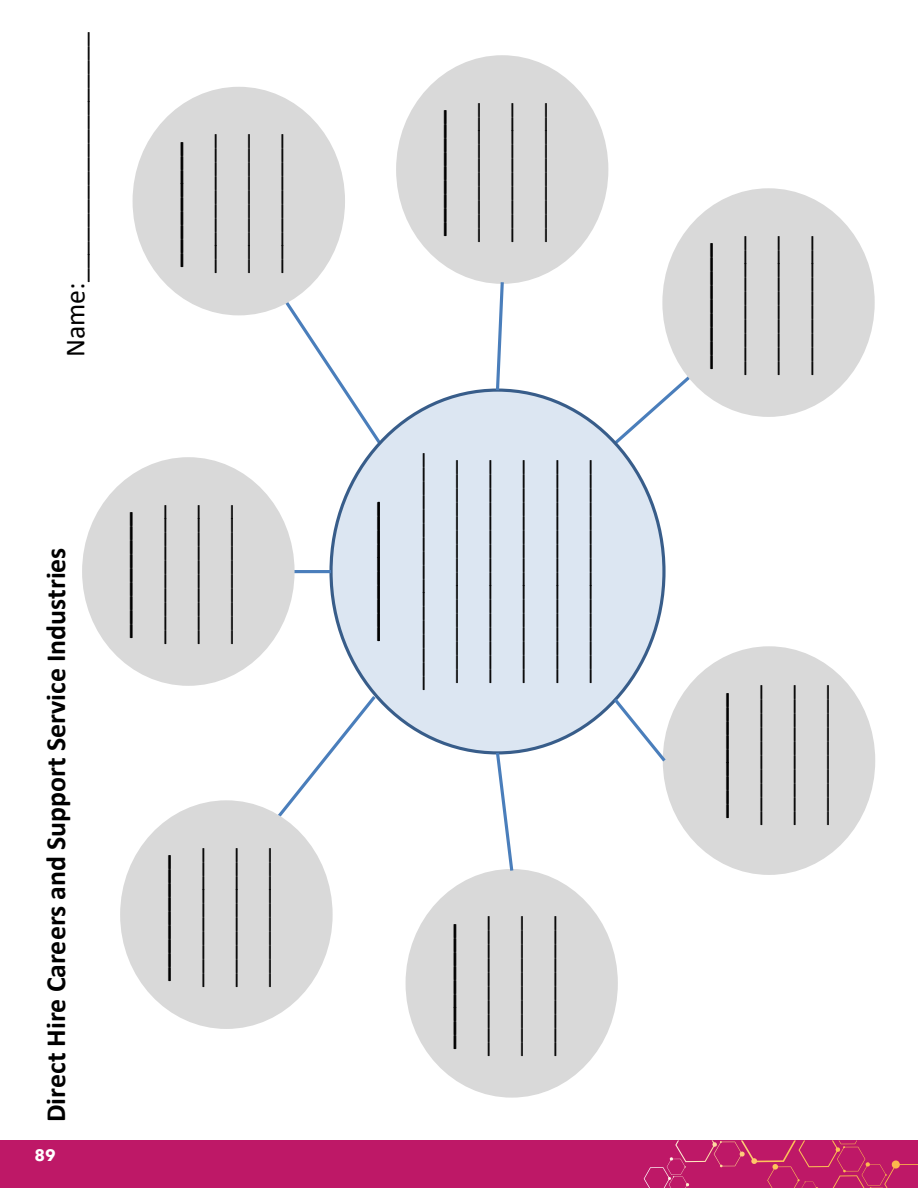
<style>
.page{position:relative;width:918px;height:1188px;background:#fff}
.page>*{position:absolute;margin:0;border:0;box-sizing:border-box;transform-origin:0 0}
.t1{font:27.9px/33.5px "Calibri";color:#000;text-align:justify}
.t2{font:700 27.9px "Calibri";color:#000}
.t3{font:700 16.5px "Avenir Next LT Pro";color:#fff}
</style>
<div class="page">
<div style="left:0;top:1140px;width:918px;height:48px;background:#be1867"></div>
<svg style="left:644px;top:1140px;width:274px;height:48px"></svg>
<svg style="left:276px;top:289px;width:108px;height:159px"></svg>
<svg style="left:611px;top:368px;width:88px;height:80px"></svg>
<svg style="left:271px;top:693px;width:108px;height:132px"></svg>
<div style="left:331px;top:390px;width:333px;height:363px;background:#dce6f2;border-radius:50%"></div>
<svg style="left:378px;top:502px;width:2px;height:139px"></svg>
<hr style="left:255px;top:570px;width:76px;height:3px;background:#4a7ebb">
<div style="left:84px;top:459px;width:209px;height:225px;background:#d9d9d9;border-radius:50%"></div>
<div style="left:122px;top:802px;width:209px;height:225px;background:#d9d9d9;border-radius:50%"></div>
<div style="left:407px;top:871px;width:209px;height:225px;background:#d9d9d9;border-radius:50%"></div>
<div style="left:664px;top:648px;width:210px;height:225px;background:#d9d9d9;border-radius:50%"></div>
<div style="left:664px;top:190px;width:209px;height:225px;background:#d9d9d9;border-radius:50%"></div>
<div style="left:398px;top:57px;width:209px;height:225px;background:#d9d9d9;border-radius:50%"></div>
<div style="left:134px;top:88px;width:209px;height:226px;background:#d9d9d9;border-radius:50%"></div>
<svg style="left:494px;top:750px;width:21px;height:122px"></svg>
<svg style="left:611px;top:695px;width:58px;height:70px"></svg>
<svg style="left:494px;top:282px;width:12px;height:110px"></svg>
<p class="t1" style="left:61px;top:357px;width:327px;rotate:-90deg">Name:__________________</p>
<p class="t2" style="left:157px;top:267px;width:127px;rotate:-90deg">_________</p>
<p class="t1" style="left:188px;top:273px;width:141px;rotate:-90deg">__________ __________ __________</p>
<p class="t2" style="left:44px;top:1122px;width:576px;rotate:-90deg">Direct Hire Careers and Support Service Industries</p>
<p class="t3" style="left:34px;top:1145px;width:23px">89</p>
<p class="t2" style="left:107px;top:638px;width:127px;rotate:-90deg">_________</p>
<p class="t1" style="left:137px;top:644px;width:141px;rotate:-90deg">__________ __________ __________</p>
<p class="t2" style="left:145px;top:981px;width:127px;rotate:-90deg">_________</p>
<p class="t1" style="left:175px;top:987px;width:141px;rotate:-90deg">__________ __________ __________</p>
<p class="t2" style="left:421px;top:236px;width:127px;rotate:-90deg">_________</p>
<p class="t1" style="left:451px;top:242px;width:141px;rotate:-90deg">__________ __________ __________</p>
<p class="t2" style="left:354px;top:641px;width:141px;rotate:-90deg">__________</p>
<p class="t1" style="left:396px;top:690px;width:238px;text-align:left;rotate:-90deg">_________________ ________________ ________________ ________________ ________________ ________________</p>
<p class="t2" style="left:430px;top:1049px;width:127px;rotate:-90deg">_________</p>
<p class="t1" style="left:461px;top:1056px;width:141px;rotate:-90deg">__________ __________ __________</p>
<p class="t2" style="left:687px;top:369px;width:127px;rotate:-90deg">_________</p>
<p class="t1" style="left:718px;top:375px;width:141px;rotate:-90deg">__________ __________ __________</p>
<p class="t2" style="left:703px;top:818px;width:127px;rotate:-90deg">_________</p>
<p class="t1" style="left:733px;top:825px;width:141px;rotate:-90deg">__________ __________ __________</p>
</div>
